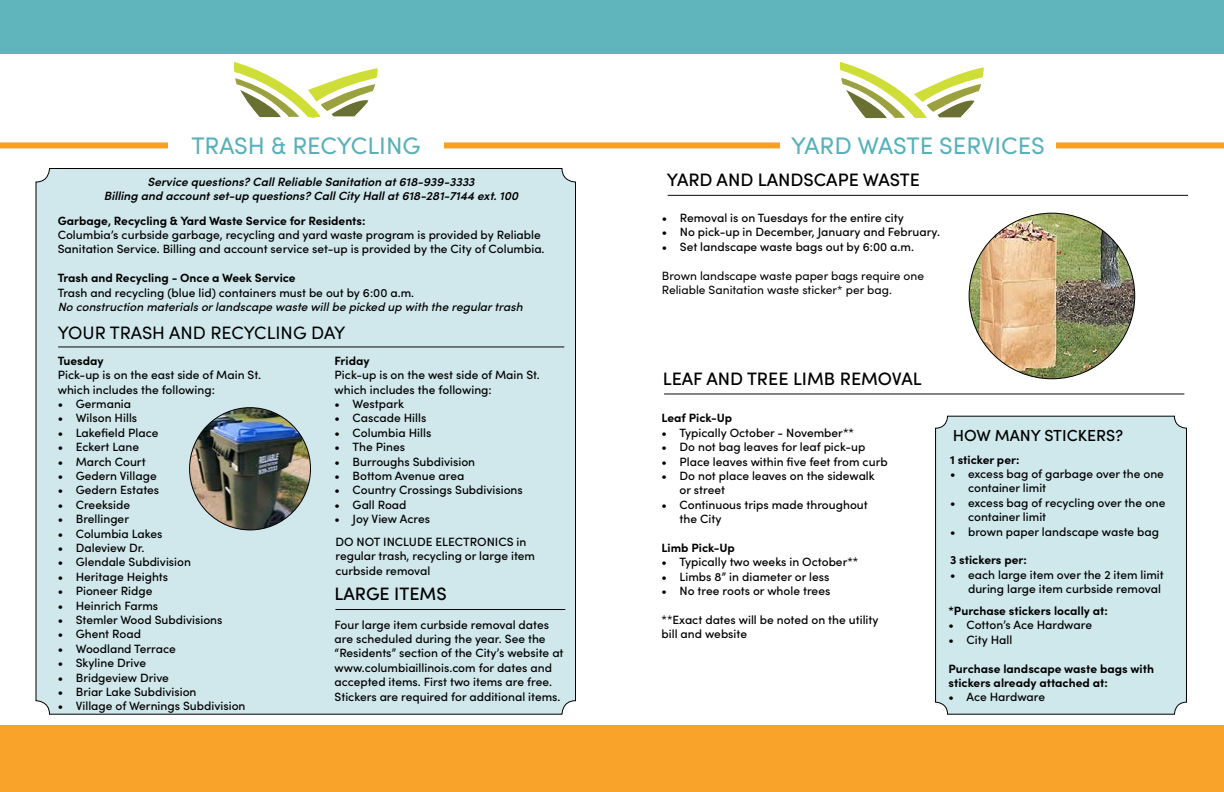
<style>
.page{position:relative;width:1224px;height:792px;background:#fff}
.page>*{position:absolute;margin:0;border:0;box-sizing:border-box;transform-origin:0 0}
.t1{font:24px "Sofia Pro";color:#56b1b9}
.t2{font:500 18px "Sofia Pro";color:#000}
.t3{font:18px "Sofia Pro";color:#000}
.t4{font:500 16px "Sofia Pro";color:#000}
.t5{font:500 12px/14.4px "Sofia Pro";color:#000}
.t6{font:700 12px/14.4px "Sofia Pro";color:#000}
.t7{font:italic 600 12px/14.4px "Sofia Pro";color:#000;text-align:center}
.t8{font:12px/14.4px "Sofia Pro";color:#000}
.t9{font:italic 500 12px "Sofia Pro";color:#000}
</style>
<div class="page">
<svg style="left:233px;top:62px;width:145px;height:56px"></svg>
<div style="left:36px;top:169px;width:540px;height:545px;background:#cfe8eb;border-radius:14px"></div>
<svg style="left:839px;top:62px;width:145px;height:56px"></svg>
<div style="left:0;top:0;width:1224px;height:54px;background:#60b5bd"></div>
<div style="left:0;top:725px;width:1224px;height:67px;background:#f9a32a"></div>
<div style="left:0;top:142px;width:1224px;height:6px;background:#f9a023"></div>
<img style="left:969px;top:213px;width:166px;height:166px;border-radius:83px">
<hr style="left:668px;top:195px;width:520px;height:1px;background:#000">
<hr style="left:664px;top:393px;width:520px;height:1px;background:#000">
<img style="left:190px;top:408px;width:120px;height:122px">
<hr style="left:58px;top:346px;width:506px;height:1px;background:#000">
<hr style="left:335px;top:609px;width:230px;height:1px;background:#000">
<div style="left:168px;top:125px;width:276px;height:41px;background:#fff"></div>
<div style="left:780px;top:125px;width:276px;height:41px;background:#fff"></div>
<div style="left:936px;top:416px;width:250px;height:298px;background:#cfe8eb;border-radius:12px"></div>
<div style="left:935px;top:416px;width:252px;height:299px;border:1px solid #000;border-radius:12px"></div>
<h1 class="t1" style="left:191px;top:128px;width:231px">TRASH &amp; RECYCLING</h1>
<h1 class="t1" style="left:791px;top:128px;width:255px">YARD WASTE SERVICES</h1>
<p class="t7" style="left:104px;top:174px;width:416px">Service questions? Call Reliable Sanitation at 618-939-3333<br>Billing and account set-up questions? Call City Hall at 618-281-7144 ext. 100</p>
<p class="t6" style="left:58px;top:212px;width:309px">Garbage, Recycling &amp; Yard Waste Service for Residents:</p>
<p class="t5" style="left:58px;top:227px;width:488px">Columbia’s curbside garbage, recycling and yard waste program is provided by Reliable<br>Sanitation Service. Billing and account service set-up is provided by the City of Columbia.</p>
<p class="t6" style="left:58px;top:270px;width:239px">Trash and Recycling - Once a Week Service</p>
<p class="t5" style="left:58px;top:284px;width:358px">Trash and recycling (blue lid) containers must be out by 6:00 a.m.</p>
<p class="t9" style="left:58px;top:298px;width:466px">No construction materials or landscape waste will be picked up with the regular trash</p>
<h2 class="t3" style="left:58px;top:320px;width:289px">YOUR TRASH AND RECYCLING DAY</h2>
<p class="t6" style="left:58px;top:352px;width:47px">Tuesday</p>
<p class="t5" style="left:58px;top:367px;width:205px">Pick-up is on the east side of Main St. which includes the following:</p>
<p class="t5" style="left:58px;top:396px;width:75px">• Germania</p>
<p class="t5" style="left:58px;top:410px;width:81px">• Wilson Hills</p>
<p class="t5" style="left:58px;top:425px;width:102px">• Lakefield Place</p>
<p class="t5" style="left:58px;top:439px;width:83px">• Eckert Lane</p>
<p class="t5" style="left:58px;top:453px;width:89px">• March Court</p>
<p class="t5" style="left:58px;top:468px;width:100px">• Gedern Village</p>
<p class="t5" style="left:58px;top:482px;width:103px">• Gedern Estates</p>
<p class="t5" style="left:58px;top:497px;width:74px">• Creekside</p>
<p class="t5" style="left:58px;top:511px;width:73px">• Brellinger</p>
<p class="t5" style="left:58px;top:525px;width:106px">• Columbia Lakes</p>
<p class="t5" style="left:58px;top:540px;width:88px">• Daleview Dr.</p>
<p class="t5" style="left:58px;top:554px;width:135px">• Glendale Subdivision</p>
<p class="t5" style="left:58px;top:569px;width:112px">• Heritage Heights</p>
<p class="t5" style="left:58px;top:583px;width:96px">• Pioneer Ridge</p>
<p class="t5" style="left:58px;top:597px;width:102px">• Heinrich Farms</p>
<p class="t5" style="left:58px;top:612px;width:166px">• Stemler Wood Subdivisions</p>
<p class="t5" style="left:58px;top:626px;width:85px">• Ghent Road</p>
<p class="t5" style="left:58px;top:641px;width:119px">• Woodland Terrace</p>
<p class="t5" style="left:58px;top:655px;width:90px">• Skyline Drive</p>
<p class="t5" style="left:58px;top:669px;width:113px">• Bridgeview Drive</p>
<p class="t5" style="left:58px;top:684px;width:140px">• Briar Lake Subdivision</p>
<p class="t5" style="left:58px;top:698px;width:189px">• Village of Wernings Subdivision</p>
<p class="t6" style="left:335px;top:352px;width:36px">Friday</p>
<p class="t5" style="left:335px;top:367px;width:207px">Pick-up is on the west side of Main St. which includes the following:</p>
<p class="t5" style="left:335px;top:396px;width:71px">• Westpark</p>
<p class="t5" style="left:335px;top:410px;width:93px">• Cascade Hills</p>
<p class="t5" style="left:335px;top:425px;width:98px">• Columbia Hills</p>
<p class="t5" style="left:335px;top:439px;width:72px">• The Pines</p>
<p class="t5" style="left:335px;top:453px;width:142px">• Burroughs Subdivision</p>
<p class="t5" style="left:335px;top:468px;width:131px">• Bottom Avenue area</p>
<p class="t5" style="left:335px;top:482px;width:190px">• Country Crossings Subdivisions</p>
<p class="t5" style="left:335px;top:497px;width:73px">• Gall Road</p>
<p class="t5" style="left:335px;top:511px;width:97px">• Joy View Acres</p>
<p class="t5" style="left:335px;top:534px;width:201px">DO NOT INCLUDE ELECTRONICS in regular trash, recycling or large item curbside removal</p>
<h2 class="t2" style="left:335px;top:580px;width:114px">LARGE ITEMS</h2>
<p class="t5" style="left:335px;top:617px;width:230px">Four large item curbside removal dates are scheduled during the year. See the “Residents” section of the City’s website at www.columbiaillinois.com for dates and accepted items. First two items are free.<br>Stickers are required for additional items.</p>
<h2 class="t2" style="left:667px;top:167px;width:255px">YARD AND LANDSCAPE WASTE</h2>
<p class="t5" style="left:662px;top:210px;width:244px">• Removal is on Tuesdays for the entire city</p>
<p class="t5" style="left:662px;top:224px;width:280px">• No pick-up in December, January and February.</p>
<p class="t5" style="left:662px;top:239px;width:254px">• Set landscape waste bags out by 6:00 a.m.</p>
<p class="t8" style="left:662px;top:267px;width:264px">Brown landscape waste paper bags require one<br>Reliable Sanitation waste sticker* per bag.</p>
<h2 class="t2" style="left:663px;top:365px;width:260px">LEAF AND TREE LIMB REMOVAL</h2>
<p class="t6" style="left:662px;top:410px;width:72px">Leaf Pick-Up</p>
<p class="t5" style="left:662px;top:425px;width:194px">• Typically October - November**</p>
<p class="t5" style="left:662px;top:439px;width:205px">• Do not bag leaves for leaf pick-up</p>
<p class="t5" style="left:662px;top:453px;width:228px">• Place leaves within five feet from curb</p>
<p class="t5" style="left:680px;top:468px;width:197px;text-indent:-18px">• Do not place leaves on the sidewalk or street</p>
<p class="t5" style="left:680px;top:497px;width:190px;text-indent:-18px">• Continuous trips made throughout the City</p>
<p class="t6" style="left:662px;top:540px;width:75px">Limb Pick-Up</p>
<p class="t5" style="left:662px;top:554px;width:198px">• Typically two weeks in October**</p>
<p class="t5" style="left:662px;top:569px;width:169px">• Limbs 8” in diameter or less</p>
<p class="t5" style="left:662px;top:583px;width:170px">• No tree roots or whole trees</p>
<p class="t5" style="left:662px;top:612px;width:219px">**Exact dates will be noted on the utility bill and website</p>
<h3 class="t4" style="left:953px;top:424px;width:172px">HOW MANY STICKERS?</h3>
<p class="t6" style="left:950px;top:451px;width:71px">1 sticker per:</p>
<p class="t5" style="left:968px;top:466px;width:197px;text-indent:-18px">• excess bag of garbage over the one container limit</p>
<p class="t5" style="left:968px;top:495px;width:199px;text-indent:-18px">• excess bag of recycling over the one container limit</p>
<p class="t5" style="left:950px;top:523px;width:211px">• brown paper landscape waste bag</p>
<p class="t6" style="left:950px;top:552px;width:78px">3 stickers per:</p>
<p class="t5" style="left:950px;top:567px;width:215px;text-align:right">• each large item over the 2 item limit during large item curbside removal</p>
<p class="t6" style="left:949px;top:603px;width:161px">*Purchase stickers locally at:</p>
<p class="t5" style="left:949px;top:617px;width:145px">• Cotton’s Ace Hardware</p>
<p class="t5" style="left:949px;top:632px;width:65px">• City Hall</p>
<p class="t6" style="left:949px;top:660px;width:207px">Purchase landscape waste bags with stickers already attached at:</p>
<p class="t5" style="left:949px;top:689px;width:98px">• Ace Hardware</p>
</div>
